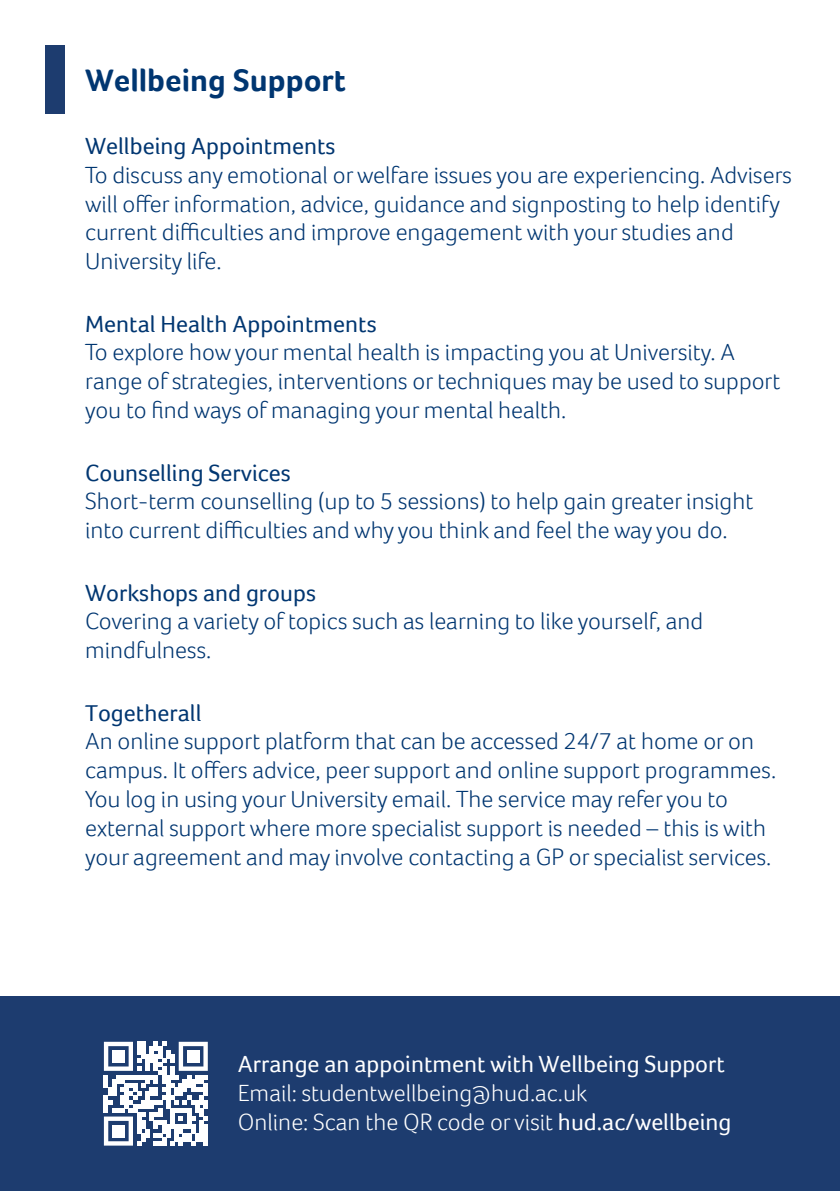
<style>
.page{position:relative;width:840px;height:1191px;background:#fff}
.page>*{position:absolute;margin:0;border:0;box-sizing:border-box;transform-origin:0 0}
.t1{font:700 32px "Foco";color:#003671}
.t2{font:300 24px/28.8px "Foco";color:#003671}
.t3{font:24px "Foco";color:#003671}
.t4{font:300 24px/28.8px "Foco";color:#fff}
.t5{font:24px "Foco";color:#fff}
.s1{font-weight:400}
</style>
<div class="page">
<div style="left:45px;top:45px;width:20px;height:68px;background:#1d3c6f"></div>
<div style="left:0;top:996px;width:839px;height:195px;background:#1d3c6f"></div>
<svg style="left:104px;top:1041px;width:104px;height:104px"></svg>
<div style="left:112px;top:1050px;width:13px;height:12px;background:#fff"></div>
<div style="left:187px;top:1050px;width:12px;height:12px;background:#fff"></div>
<div style="left:112px;top:1124px;width:13px;height:13px;background:#fff"></div>
<h1 class="t1" style="left:85px;top:61px;width:262px">Wellbeing Support</h1>
<p class="t3" style="left:85px;top:132px;width:252px">Wellbeing Appointments</p>
<p class="t2" style="left:85px;top:160px;width:708px">To discuss any emotional or welfare issues you are experiencing. Advisers will offer information, advice, guidance and signposting to help identify current difficulties and improve engagement with your studies and University life.</p>
<p class="t3" style="left:85px;top:310px;width:293px">Mental Health Appointments</p>
<p class="t2" style="left:85px;top:338px;width:696px">To explore how your mental health is impacting you at University. A range of strategies, interventions or techniques may be used to support you to find ways of managing your mental health.</p>
<p class="t3" style="left:85px;top:458px;width:207px">Counselling Services</p>
<p class="t2" style="left:85px;top:486px;width:669px">Short-term counselling (up to 5 sessions) to help gain greater insight into current difficulties and why you think and feel the way you do.</p>
<p class="t3" style="left:85px;top:578px;width:232px">Workshops and groups</p>
<p class="t2" style="left:85px;top:606px;width:619px">Covering a variety of topics such as learning to like yourself, and mindfulness.</p>
<p class="t3" style="left:85px;top:698px;width:118px">Togetherall</p>
<p class="t2" style="left:85px;top:726px;width:692px">An online support platform that can be accessed 24/7 at home or on campus. It offers advice, peer support and online support programmes.<br>You log in using your University email. The service may refer you to external support where more specialist support is needed – this is with your agreement and may involve contacting a GP or specialist services.</p>
<p class="t5" style="left:238px;top:1050px;width:488px">Arrange an appointment with Wellbeing Support</p>
<p class="t4" style="left:238px;top:1078px;width:495px">Email: studentwellbeing@hud.ac.uk<br>Online: Scan the QR code or visit <span class="s1">hud.ac/wellbeing</span></p>
</div>
